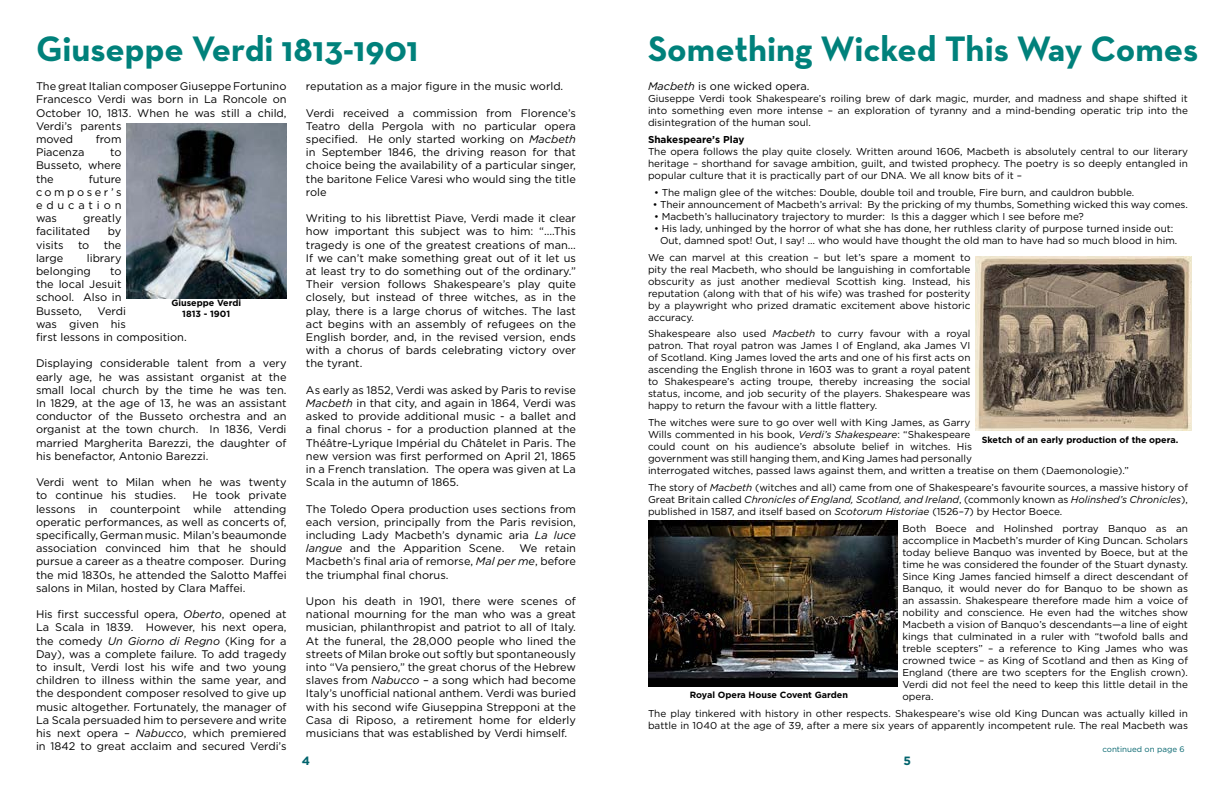
<style>
.page{position:relative;width:1224px;height:792px;background:#fff}
.page>*{position:absolute;margin:0;border:0;box-sizing:border-box;transform-origin:0 0}
.t1{font:700 36px "Neutra Text";color:#00817b}
.t2{font:700 12px "Gotham";color:#00636c}
.t3{font:11px/13.2px "Gotham";color:#000;text-align:justify}
.t4{font:10px/12px "Gotham";color:#000;text-align:justify}
.t5{font:700 10px "Gotham";color:#000}
.t6{font:700 9px/10.8px "Gotham";color:#000;text-align:center}
.t7{font:8px "Gotham";color:#00636c}
.s1{font-style:italic}
</style>
<div class="page">
<img style="left:126px;top:124px;width:161px;height:175px">
<img style="left:975px;top:256px;width:216px;height:175px">
<img style="left:648px;top:520px;width:250px;height:166px">
<h1 class="t1" style="left:36px;top:26px;width:384px">Giuseppe Verdi 1813-1901</h1>
<p class="t3" style="left:36px;top:79px;width:252px;text-align:left">The great Italian composer Giuseppe Fortunino<br>Francesco Verdi was born in La Roncole on<br>October 10, 1813. When he was still a child,<br>Verdi’s parents<br>moved</p>
<p class="t3" style="left:306px;top:79px;width:259px">reputation as a major figure in the music world.</p>
<p class="t3" style="left:306px;top:106px;width:272px">Verdi received a commission from Florence’s Teatro della Pergola with no particular opera specified. He only started working on <span class="s1">Macbeth </span>in September 1846, the driving reason for that choice being the availability of a particular singer, the baritone Felice Varesi who would sing the title role</p>
<p class="t3" style="left:306px;top:211px;width:272px">Writing to his librettist Piave, Verdi made it clear how important this subject was to him: “....This tragedy is one of the greatest creations of man...<br>If we can’t make something great out of it let us at least try to do something out of the ordinary.” Their version follows Shakespeare’s play quite closely, but instead of three witches, as in the play, there is a large chorus of witches. The last act begins with an assembly of refugees on the English border, and, in the revised version, ends with a chorus of bards celebrating victory over the tyrant.</p>
<p class="t3" style="left:306px;top:383px;width:272px">As early as 1852, Verdi was asked by Paris to revise <span class="s1">Macbeth</span> in that city, and again in 1864, Verdi was asked to provide additional music - a ballet and a final chorus - for a production planned at the Théâtre-Lyrique Impérial du Châtelet in Paris. The new version was first performed on April 21, 1865 in a French translation. The opera was given at La Scala in the autumn of 1865.</p>
<p class="t3" style="left:306px;top:502px;width:272px">The Toledo Opera production uses sections from each version, principally from the Paris revision, including Lady Macbeth’s dynamic aria <span class="s1">La luce langue</span> and the Apparition Scene.</p>
<p class="t3" style="left:96px;top:132px;width:27px">from</p>
<p class="t3" style="left:36px;top:145px;width:50px">Piacenza</p>
<p class="t3" style="left:36px;top:145px;width:87px;text-indent:74px">to Busseto, where the</p>
<p class="t3" style="left:36px;top:172px;width:87px;text-indent:53px">future composer’s education was</p>
<p class="t3" style="left:36px;top:211px;width:87px;text-indent:47px">greatly facilitated</p>
<p class="t3" style="left:108px;top:225px;width:15px">by</p>
<p class="t3" style="left:36px;top:238px;width:29px">visits</p>
<p class="t3" style="left:78px;top:238px;width:13px">to</p>
<p class="t3" style="left:104px;top:238px;width:19px">the</p>
<p class="t3" style="left:36px;top:251px;width:29px">large</p>
<p class="t3" style="left:36px;top:251px;width:87px;text-indent:51px">library belonging</p>
<p class="t3" style="left:36px;top:264px;width:87px;text-indent:74px">to the local Jesuit school. Also in Busseto,</p>
<p class="t6" style="left:171px;top:298px;width:71px">Giuseppe Verdi<br>1813 - 1901</p>
<p class="t3" style="left:36px;top:304px;width:152px;text-align:left;text-indent:62px">Verdi<br>was given his<br>first lessons in composition.</p>
<p class="t3" style="left:36px;top:357px;width:252px">Displaying considerable talent from a very early age, he was assistant organist at the small local church by the time he was ten.<br>In 1829, at the age of 13, he was an assistant conductor of the Busseto orchestra and an organist at the town church. In 1836, Verdi married Margherita Barezzi, the daughter of his benefactor, Antonio Barezzi.</p>
<p class="t3" style="left:36px;top:475px;width:252px">Verdi went to Milan when he was twenty to continue his studies.</p>
<p class="t3" style="left:36px;top:489px;width:252px;text-indent:157px">He took private lessons in counterpoint while attending operatic performances, as well as concerts of, specifically, German music. Milan’s beaumonde association convinced him that he should pursue a career as a theatre composer. During the mid 1830s, he attended the Salotto Maffei salons in Milan, hosted by Clara Maffei.</p>
<p class="t3" style="left:36px;top:607px;width:252px">His first successful opera, <span class="s1">Oberto</span>, opened at La Scala in 1839. However, his next opera, the comedy <span class="s1">Un Giorno di Regno</span> (King for a Day), was a complete failure. To add tragedy to insult, Verdi lost his wife and two young children to illness within the same year, and the despondent composer resolved to give up music altogether. Fortunately, the manager of La Scala persuaded him to persevere and write his next opera – <span class="s1">Nabucco</span>, which premiered in 1842 to great acclaim and secured Verdi’s</p>
<p class="t3" style="left:306px;top:541px;width:272px;text-indent:213px">We retain Macbeth’s final aria of remorse, <span class="s1">Mal per me</span>, before the triumphal final chorus.</p>
<p class="t3" style="left:306px;top:594px;width:272px">Upon his death in 1901, there were scenes of national mourning for the man who was a great musician, philanthropist and patriot to all of Italy.<br>At the funeral, the 28,000 people who lined the streets of Milan broke out softly but spontaneously into “Va pensiero,” the great chorus of the Hebrew slaves from <span class="s1">Nabucco</span> – a song which had become Italy’s unofficial national anthem. Verdi was buried with his second wife Giuseppina Strepponi at the Casa di Riposo, a retirement home for elderly musicians that was established by Verdi himself.</p>
<p class="t2" style="left:302px;top:754px;width:10px">4</p>
<h1 class="t1" style="left:648px;top:26px;width:552px">Something Wicked This Way Comes</h1>
<p class="t3" style="left:648px;top:79px;width:163px"><span class="s1">Macbeth</span> is one wicked opera.</p>
<p class="t4" style="left:648px;top:92px;width:542px">Giuseppe Verdi took Shakespeare’s roiling brew of dark magic, murder, and madness and shape shifted it into something even more intense – an exploration of tyranny and a mind-bending operatic trip into the disintegration of the human soul.</p>
<p class="t5" style="left:648px;top:134px;width:98px">Shakespeare’s Play</p>
<p class="t4" style="left:648px;top:145px;width:542px">The opera follows the play quite closely. Written around 1606, Macbeth is absolutely central to our literary heritage – shorthand for savage ambition, guilt, and twisted prophecy. The poetry is so deeply entangled in popular culture that it is practically part of our DNA. We all know bits of it –</p>
<p class="t4" style="left:654px;top:186px;width:482px">• The malign glee of the witches: Double, double toil and trouble, Fire burn, and cauldron bubble.</p>
<p class="t4" style="left:653px;top:198px;width:537px">• Their announcement of Macbeth’s arrival: By the pricking of my thumbs, Something wicked this way comes.</p>
<p class="t4" style="left:654px;top:210px;width:431px">• Macbeth’s hallucinatory trajectory to murder: Is this a dagger which I see before me?</p>
<p class="t4" style="left:660px;top:222px;width:519px;text-indent:-6px">• His lady, unhinged by the horror of what she has done, her ruthless clarity of purpose turned inside out:<br>Out, damned spot! Out, I say! … who would have thought the old man to have had so much blood in him.</p>
<p class="t4" style="left:648px;top:251px;width:324px">We can marvel at this creation – but let’s spare a moment to pity the real Macbeth, who should be languishing in comfortable obscurity as just another medieval Scottish king. Instead, his reputation (along with that of his wife) was trashed for posterity by a playwright who prized dramatic excitement above historic accuracy.</p>
<p class="t4" style="left:648px;top:328px;width:324px">Shakespeare also used <span class="s1">Macbeth</span> to curry favour with a royal patron. That royal patron was James I of England, aka James VI of Scotland. King James loved the arts and one of his first acts on ascending the English throne in 1603 was to grant a royal patent to Shakespeare’s acting troupe, thereby increasing the social status, income, and job security of the players. Shakespeare was happy to return the favour with a little flattery.</p>
<p class="t4" style="left:648px;top:416px;width:482px;text-align:left">The witches were sure to go over well with King James, as Garry<br>Wills commented in his book, <span class="s1">Verdi’s Shakespeare</span>: “Shakespeare<br>could count on his audience’s absolute belief in witches. His<br>government was still hanging them, and King James had personally<br>interrogated witches, passed laws against them, and written a treatise on them (Daemonologie).”</p>
<p class="t4" style="left:648px;top:481px;width:542px">The story of <span class="s1">Macbeth</span> (witches and all) came from one of Shakespeare’s favourite sources, a massive history of Great Britain called <span class="s1">Chronicles of England, Scotland, and Ireland</span>, (commonly known as <span class="s1">Holinshed’s Chronicles</span>), published in 1587, and itself based on <span class="s1">Scotorum Historiae</span> (1526–7) by Hector Boece.</p>
<p class="t4" style="left:902px;top:522px;width:287px">Both Boece and Holinshed portray Banquo as an accomplice in Macbeth’s murder of King Duncan. Scholars today believe Banquo was invented by Boece, but at the time he was considered the founder of the Stuart dynasty.<br>Since King James fancied himself a direct descendant of Banquo, it would never do for Banquo to be shown as an assassin. Shakespeare therefore made him a voice of nobility and conscience. He even had the witches show Macbeth a vision of Banquo’s descendants—a line of eight kings that culminated in a ruler with “twofold balls and treble scepters” – a reference to King James who was crowned twice – as King of Scotland and then as King of England (there are two scepters for the English crown).<br>Verdi did not feel the need to keep this little detail in the opera.</p>
<p class="t4" style="left:648px;top:707px;width:542px">The play tinkered with history in other respects. Shakespeare’s wise old King Duncan was actually killed in battle in 1040 at the age of 39, after a mere six years of apparently incompetent rule. The real Macbeth was</p>
<p class="t6" style="left:982px;top:435px;width:198px">Sketch of an early production of the opera.</p>
<p class="t6" style="left:690px;top:689px;width:160px">Royal Opera House Covent Garden</p>
<p class="t2" style="left:903px;top:754px;width:9px">5</p>
<p class="t7" style="left:1102px;top:745px;width:84px">continued on page 6</p>
</div>
